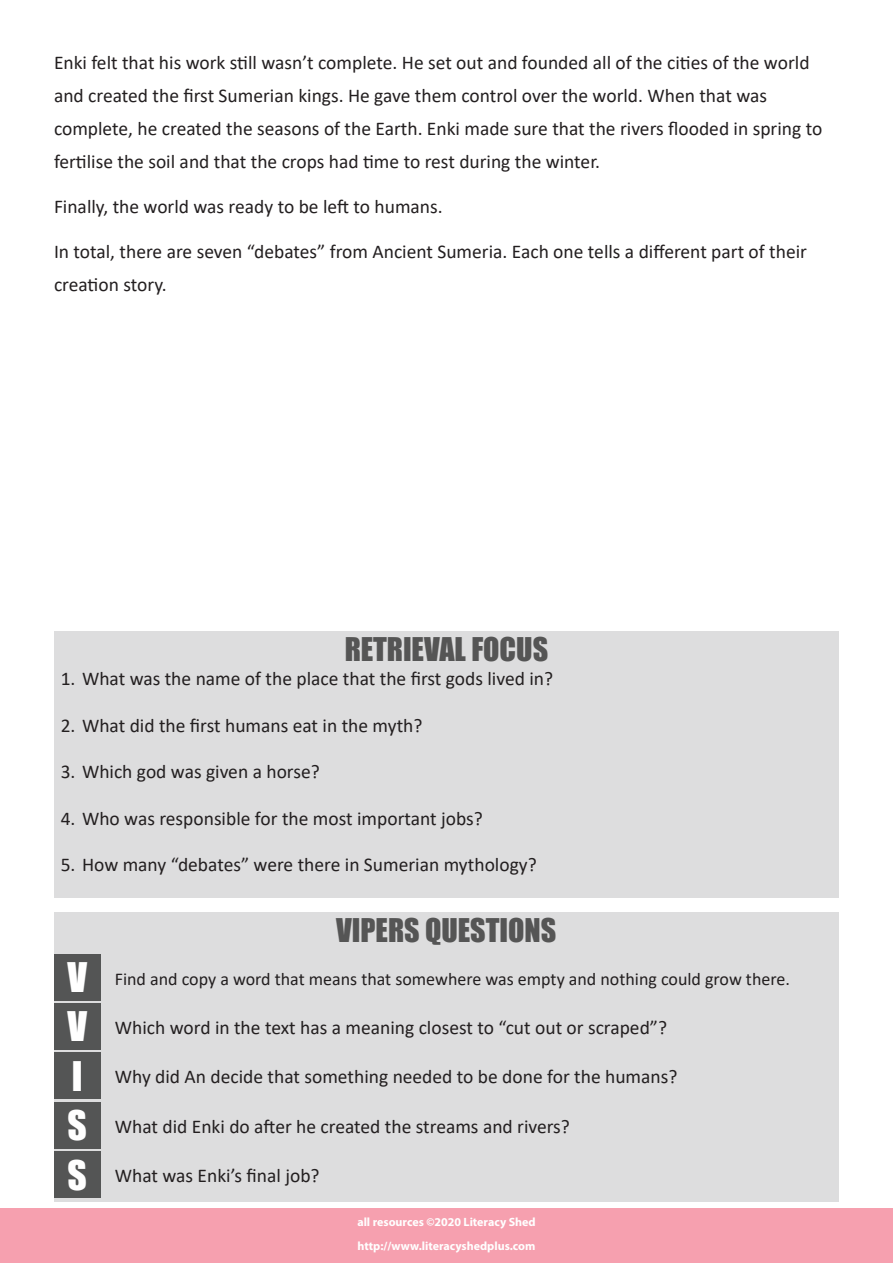
<style>
.page{position:relative;width:893px;height:1263px;background:#fff}
.page>*{position:absolute;margin:0;border:0;box-sizing:border-box;transform-origin:0 0}
.t1{font:37.5px "Impact";color:#fff}
.QuestionHeader{font:30px "Impact";color:#555}
.t2{font:19.5px/33px "Calibri";color:#231f20}
.t3{font:18px "Calibri";color:#231f20}
.t4{font:700 12px/24px "Myriad Pro";color:#fff}
</style>
<div class="page">
<div style="left:0;top:1209px;width:893px;height:54px;background:#f6a0af"></div>
<div style="left:54px;top:631px;width:785px;height:267px;background:#ddddde"></div>
<div style="left:54px;top:912px;width:785px;height:289px;background:#ddddde"></div>
<div style="left:54px;top:954px;width:47px;height:47px;background:#545555"></div>
<div style="left:54px;top:1003px;width:47px;height:47px;background:#545555"></div>
<div style="left:54px;top:1052px;width:47px;height:47px;background:#545555"></div>
<div style="left:54px;top:1102px;width:47px;height:47px;background:#545555"></div>
<div style="left:54px;top:1151px;width:47px;height:47px;background:#545555"></div>
<p class="t2" style="left:54px;top:45px;width:770px">Enki felt that his work still wasn’t complete. He set out and founded all of the cities of the world and created the first Sumerian kings. He gave them control over the world. When that was complete, he created the seasons of the Earth. Enki made sure that the rivers flooded in spring to fertilise the soil and that the crops had time to rest during the winter.</p>
<p class="t2" style="left:54px;top:189px;width:390px">Finally, the world was ready to be left to humans.</p>
<p class="t2" style="left:54px;top:234px;width:754px">In total, there are seven “debates” from Ancient Sumeria. Each one tells a different part of their creation story.</p>
<p class="QuestionHeader" style="left:345px;top:626px;width:205px">RETRIEVAL FOCUS</p>
<p class="t2" style="left:61px;top:662px;width:494px">1. What was the name of the place that the first gods lived in?</p>
<p class="t2" style="left:61px;top:708px;width:363px">2. What did the first humans eat in the myth?</p>
<p class="t2" style="left:61px;top:755px;width:261px">3. Which god was given a horse?</p>
<p class="t2" style="left:61px;top:801px;width:424px">4. Who was responsible for the most important jobs?</p>
<p class="t2" style="left:61px;top:848px;width:477px">5. How many “debates” were there in Sumerian mythology?</p>
<p class="QuestionHeader" style="left:336px;top:907px;width:222px">VIPERS QUESTIONS</p>
<p class="t1" style="left:67px;top:948px;width:21px">V</p>
<p class="t3" style="left:115px;top:966px;width:677px">Find and copy a word that means that somewhere was empty and nothing could grow there.</p>
<p class="t1" style="left:67px;top:998px;width:21px">V</p>
<p class="t2" style="left:115px;top:1011px;width:554px">Which word in the text has a meaning closest to “cut out or scraped”?</p>
<p class="t1" style="left:72px;top:1047px;width:12px">I</p>
<p class="t2" style="left:115px;top:1060px;width:564px">Why did An decide that something needed to be done for the humans?</p>
<p class="t1" style="left:68px;top:1096px;width:21px">S</p>
<p class="t2" style="left:115px;top:1109px;width:457px">What did Enki do after he created the streams and rivers?</p>
<p class="t1" style="left:68px;top:1146px;width:21px">S</p>
<p class="t2" style="left:115px;top:1159px;width:206px">What was Enki’s final job?</p>
<p class="t4" style="left:357px;top:1209px;width:180px">all resources ©2020 Literacy Shed http://www.literacyshedplus.com</p>
</div>
